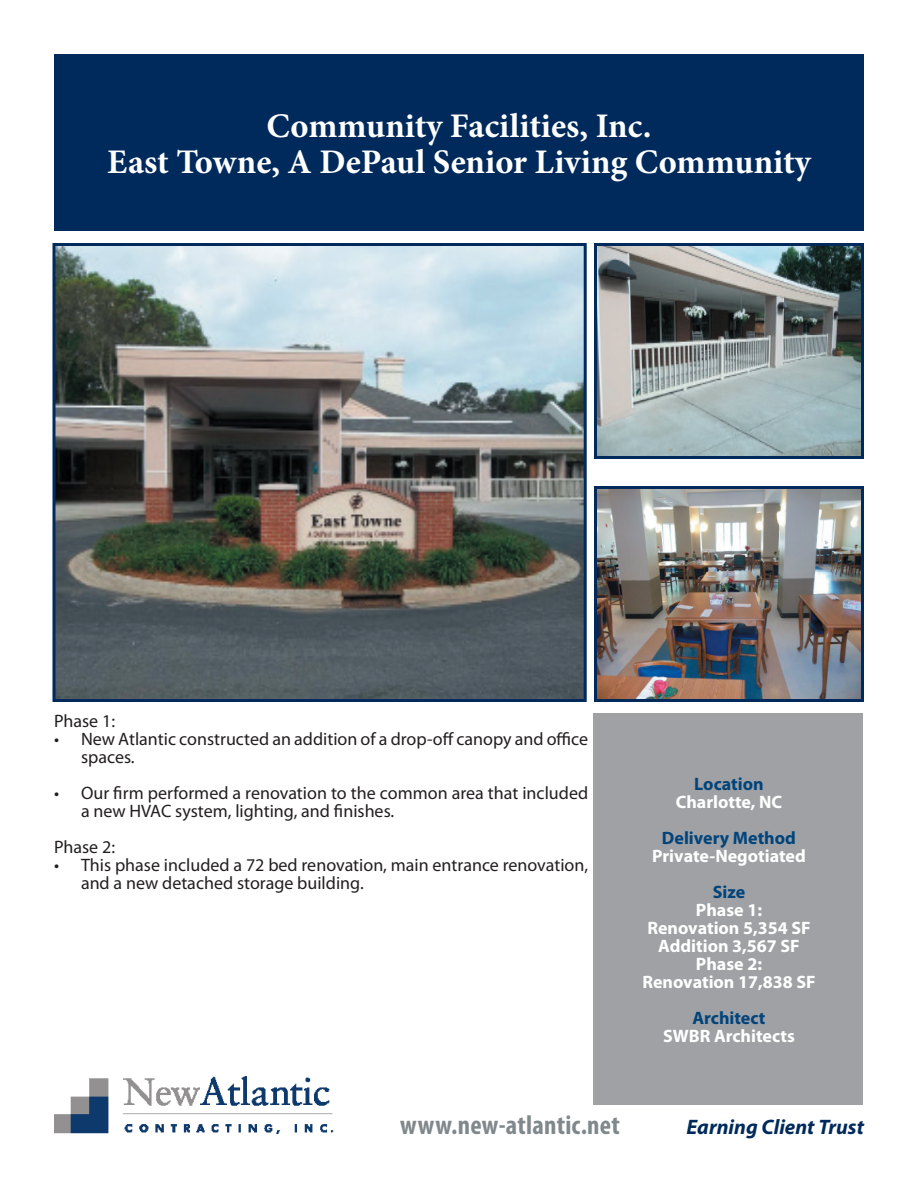
<style>
.page{position:relative;width:918px;height:1188px;background:#fff}
.page>*{position:absolute;margin:0;border:0;box-sizing:border-box;transform-origin:0 0}
.t1{font:700 34.5px "Minion Pro";color:#fff}
.t2{font:700 condensed 27px "Myriad Pro";letter-spacing:.01em;color:#81888c}
.t3{font:italic 700 21px "Myriad Pro";color:#002a5b}
.t4{font:18px/18px "Myriad Pro";color:#231f20}
.t5{font:700 18px "Myriad Pro";color:#fff}
.t6{font:700 18px "Myriad Pro";color:#00447b}
</style>
<div class="page">
<img style="left:54px;top:1076px;width:280px;height:58px">
<div style="left:54px;top:55px;width:810px;height:176px;background:#002a5b"></div>
<div style="left:593px;top:714px;width:270px;height:391px;background:#a0a1a5"></div>
<img style="left:56px;top:247px;width:527px;height:451px">
<div style="left:52px;top:243px;width:535px;height:459px;border:3px solid #002a5b"></div>
<img style="left:598px;top:490px;width:262px;height:208px">
<div style="left:594px;top:486px;width:270px;height:216px;border:3px solid #002a5b"></div>
<img style="left:598px;top:247px;width:262px;height:208px">
<div style="left:594px;top:243px;width:270px;height:216px;border:3px solid #002a5b"></div>
<p class="t1" style="left:267px;top:101px;width:386px">Community Facilities, Inc.</p>
<p class="t1" style="left:107px;top:137px;width:705px">East Towne, A DePaul Senior Living Community</p>
<p class="t4" style="left:54px;top:712px;width:63px">Phase 1:</p>
<p class="t4" style="left:81px;top:730px;width:509px;text-indent:-27px">• New Atlantic constructed an addition of a drop-off canopy and office spaces.</p>
<p class="t4" style="left:81px;top:784px;width:509px;text-indent:-27px">• Our firm performed a renovation to the common area that included a new HVAC system, lighting, and finishes.</p>
<p class="t4" style="left:54px;top:838px;width:63px">Phase 2:</p>
<p class="t4" style="left:81px;top:856px;width:509px;text-indent:-27px">• This phase included a 72 bed renovation, main entrance renovation, and a new detached storage building.</p>
<p class="t6" style="left:694px;top:772px;width:71px">Location</p>
<p class="t5" style="left:676px;top:790px;width:108px">Charlotte, NC</p>
<p class="t6" style="left:662px;top:826px;width:136px">Delivery Method</p>
<p class="t5" style="left:652px;top:844px;width:155px">Private-Negotiated</p>
<p class="t6" style="left:713px;top:880px;width:34px">Size</p>
<p class="t5" style="left:696px;top:898px;width:68px">Phase 1:</p>
<p class="t5" style="left:647px;top:916px;width:165px">Renovation 5,354 SF</p>
<p class="t5" style="left:658px;top:934px;width:143px">Addition 3,567 SF</p>
<p class="t5" style="left:696px;top:952px;width:68px">Phase 2:</p>
<p class="t5" style="left:642px;top:970px;width:175px">Renovation 17,838 SF</p>
<p class="t6" style="left:692px;top:1006px;width:75px">Architect</p>
<p class="t5" style="left:663px;top:1024px;width:133px">SWBR Architects</p>
<h2 class="t2" style="left:400px;top:1108px;width:221px">www.new-atlantic.net</h2>
<p class="t3" style="left:687px;top:1113px;width:179px">Earning Client Trust</p>
</div>
